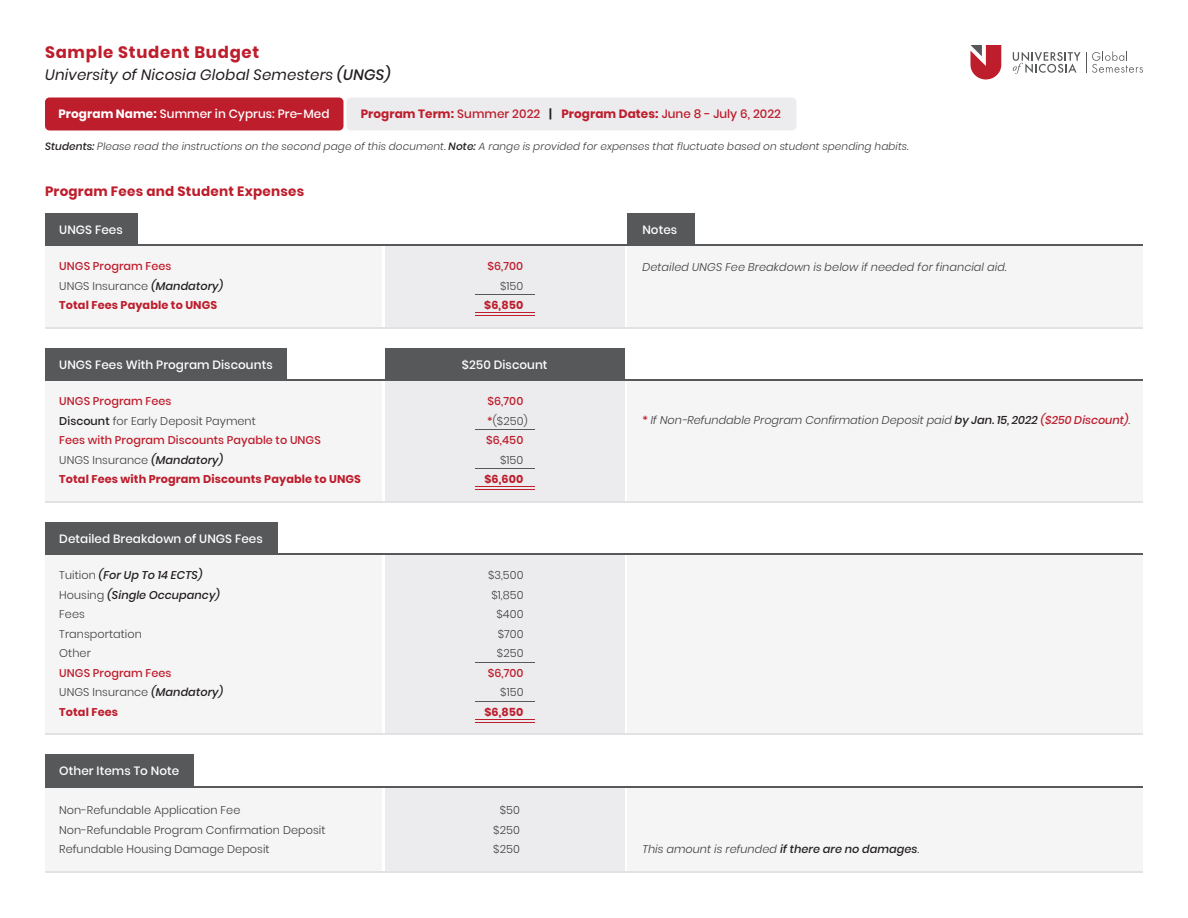
<style>
.page{position:relative;width:1188px;height:918px;background:#fff}
.page>*{position:absolute;margin:0;border:0;box-sizing:border-box;transform-origin:0 0}
.t1{font:700 16.5px "Poppins";letter-spacing:.045em;color:#be1d2c}
.t2{font:italic 15px "Poppins";letter-spacing:.01em;color:#231f20}
.t3{font:700 13.5px "Poppins";letter-spacing:.02em;color:#be1d2c}
.t4{font:500 12px "Poppins";letter-spacing:.005em;color:#fff}
.t5{font:500 12px "Poppins";letter-spacing:.005em;color:#be1d2c}
.t6{font:500 11.25px/19.5px "Poppins";letter-spacing:.005em;color:#be1d2c}
.t7{font:300 11.25px/19.5px "Poppins";letter-spacing:.005em;color:#3e3e3f}
.t8{font:italic 300 11.25px "Poppins";letter-spacing:.005em;color:#3e3e3f}
.t9{font:700 11.25px/19.5px "Poppins";letter-spacing:.01em;color:#be1d2c}
.t10{font:italic 300 10.5px "Poppins";letter-spacing:.005em;color:#3e3e3f}
.s1{font-weight:500}
.s2{font-weight:700}
.s3{font-weight:600;color:#211d1e}
.s4{font-weight:500;color:#231f20}
.s5{font-weight:300;color:#3e3e3f}
.s6{font-weight:500;font-style:italic;color:#231f20}
.s7{color:#231f20}
.s8{font-style:italic;color:#231f20}
.s9{font-weight:500;font-style:normal;color:#be1d2c}
.s10{font-weight:500;color:#be1d2c}
</style>
<div class="page">
<svg style="left:970px;top:45px;width:31px;height:35px"></svg>
<svg style="left:1013px;top:51px;width:130px;height:23px"></svg>
<div style="left:385px;top:244px;width:240px;height:84px;background:#ececee"></div>
<hr style="left:475px;top:312px;width:60px;height:1px;background:#be1d2c">
<hr style="left:475px;top:315px;width:60px;height:1px;background:#be1d2c">
<div style="left:45px;top:244px;width:337px;height:84px;background:#f5f5f6"></div>
<div style="left:628px;top:244px;width:515px;height:84px;background:#f5f5f6"></div>
<div style="left:45px;top:213px;width:92px;height:33px;background:#57585a"></div>
<hr style="left:475px;top:294px;width:60px;height:1px;background:#57585a">
<hr style="left:45px;top:244px;width:1098px;height:2px;background:#57585a">
<hr style="left:45px;top:327px;width:1098px;height:1px;background:#e1e2e4">
<div style="left:628px;top:213px;width:67px;height:33px;background:#57585a"></div>
<div style="left:628px;top:786px;width:515px;height:87px;background:#f5f5f6"></div>
<div style="left:45px;top:786px;width:337px;height:87px;background:#f5f5f6"></div>
<div style="left:385px;top:786px;width:240px;height:87px;background:#ececee"></div>
<div style="left:45px;top:754px;width:149px;height:34px;background:#57585a"></div>
<hr style="left:45px;top:872px;width:1098px;height:1px;background:#e1e2e4">
<hr style="left:45px;top:786px;width:1098px;height:2px;background:#57585a">
<div style="left:385px;top:554px;width:240px;height:181px;background:#ececee"></div>
<div style="left:628px;top:554px;width:515px;height:181px;background:#f5f5f6"></div>
<div style="left:45px;top:554px;width:337px;height:181px;background:#f5f5f6"></div>
<hr style="left:45px;top:734px;width:1098px;height:1px;background:#e1e2e4">
<div style="left:45px;top:522px;width:233px;height:33px;background:#57585a"></div>
<hr style="left:45px;top:554px;width:1098px;height:1px;background:#57585a">
<hr style="left:475px;top:719px;width:60px;height:1px;background:#be1d2c">
<hr style="left:475px;top:722px;width:60px;height:1px;background:#be1d2c">
<hr style="left:475px;top:662px;width:60px;height:1px;background:#57585a">
<hr style="left:475px;top:701px;width:60px;height:1px;background:#57585a">
<div style="left:628px;top:380px;width:515px;height:122px;background:#f5f5f6"></div>
<div style="left:385px;top:380px;width:240px;height:122px;background:#ececee"></div>
<hr style="left:475px;top:486px;width:60px;height:1px;background:#be1d2c">
<hr style="left:475px;top:489px;width:60px;height:1px;background:#be1d2c">
<hr style="left:475px;top:429px;width:60px;height:1px;background:#57585a">
<hr style="left:475px;top:468px;width:60px;height:1px;background:#57585a">
<div style="left:45px;top:380px;width:337px;height:122px;background:#f5f5f6"></div>
<div style="left:45px;top:348px;width:241px;height:33px;background:#57585a"></div>
<hr style="left:45px;top:380px;width:1098px;height:1px;background:#57585a">
<hr style="left:45px;top:501px;width:1098px;height:1px;background:#e1e2e4">
<div style="left:385px;top:348px;width:240px;height:33px;background:#57585a"></div>
<div style="left:45px;top:98px;width:299px;height:32px;background:#be1d2c;border-radius:4px"></div>
<div style="left:346px;top:98px;width:450px;height:32px;background:#ececee;border-radius:4px"></div>
<h1 class="t1" style="left:45px;top:42px;width:216px">Sample Student Budget</h1>
<h2 class="t2" style="left:45px;top:66px;width:347px">University of Nicosia Global Semesters <span class="s1">(UNGS)</span></h2>
<p class="t4" style="left:58px;top:107px;width:272px"><span class="s2">Program Name:</span> Summer in Cyprus: Pre-Med</p>
<p class="t5" style="left:361px;top:107px;width:422px"><span class="s2">Program Term:</span> Summer 2022 <span class="s3">|</span> <span class="s2">Program Dates:</span> June 8 - July 6, 2022</p>
<p class="t10" style="left:45px;top:140px;width:865px"><span class="s4">Students:</span> Please read the instructions on the second page of this document. <span class="s4">Note:</span> A range is provided for expenses that fluctuate based on student spending habits.</p>
<p class="t3" style="left:45px;top:184px;width:261px">Program Fees and Student Expenses</p>
<p class="t4" style="left:59px;top:223px;width:65px">UNGS Fees</p>
<p class="t6" style="left:487px;top:256px;width:37px">$6,700</p>
<p class="t7" style="left:500px;top:276px;width:25px">$150</p>
<p class="t9" style="left:484px;top:295px;width:41px">$6,850</p>
<p class="t4" style="left:642px;top:223px;width:36px">Notes</p>
<p class="t8" style="left:642px;top:261px;width:366px">Detailed UNGS Fee Breakdown is below if needed for financial aid.</p>
<p class="t9" style="left:59px;top:256px;width:165px"><span class="s1">UNGS Program Fees<br></span><span class="s5">UNGS Insurance</span> <span class="s6">(Mandatory)<br></span>Total Fees Payable to UNGS</p>
<p class="t4" style="left:59px;top:358px;width:215px">UNGS Fees With Program Discounts</p>
<p class="t6" style="left:59px;top:391px;width:303px">UNGS Program Fees<br><span class="s7">Discount</span> <span class="s5">for Early Deposit Payment<br></span>Fees with Program Discounts Payable to UNGS<br><span class="s5">UNGS Insurance</span> <span class="s8">(Mandatory)<br></span><span class="s2">Total Fees with Program Discounts Payable to UNGS</span></p>
<p class="t4" style="left:59px;top:532px;width:205px">Detailed Breakdown of UNGS Fees</p>
<p class="t7" style="left:59px;top:565px;width:162px">Tuition <span class="s6">(For Up To 14 ECTS)<br></span>Housing <span class="s6">(Single Occupancy)<br></span>Fees<br>Transportation<br>Other</p>
<p class="t6" style="left:59px;top:663px;width:165px">UNGS Program Fees<br><span class="s5">UNGS Insurance</span> <span class="s8">(Mandatory)<br></span><span class="s2">Total Fees</span></p>
<p class="t4" style="left:462px;top:358px;width:87px">$250 Discount</p>
<p class="t6" style="left:486px;top:391px;width:43px">$6,700 *<span class="s5">($250) </span>$6,450</p>
<p class="t7" style="left:500px;top:450px;width:25px">$150</p>
<p class="t9" style="left:484px;top:469px;width:40px">$6,600</p>
<p class="t7" style="left:488px;top:565px;width:37px;text-align:right">$3,500 $1,850 $400 $700 $250</p>
<p class="t6" style="left:488px;top:663px;width:37px">$6,700</p>
<p class="t7" style="left:500px;top:682px;width:25px">$150</p>
<p class="t9" style="left:484px;top:702px;width:41px">$6,850</p>
<p class="t4" style="left:59px;top:764px;width:122px">Other Items To Note</p>
<p class="t7" style="left:59px;top:801px;width:268px">Non-Refundable Application Fee<br>Non-Refundable Program Confirmation Deposit<br>Refundable Housing Damage Deposit</p>
<p class="t7" style="left:493px;top:801px;width:28px;text-align:center">$50 $250 $250</p>
<p class="t8" style="left:642px;top:414px;width:489px"><span class="s9">*</span> If Non-Refundable Program Confirmation Deposit paid <span class="s4">by Jan. 15, 2022</span> <span class="s10">($250 Discount)</span>.</p>
<p class="t8" style="left:642px;top:843px;width:278px">This amount is refunded <span class="s4">if there are no damages</span>.</p>
</div>
